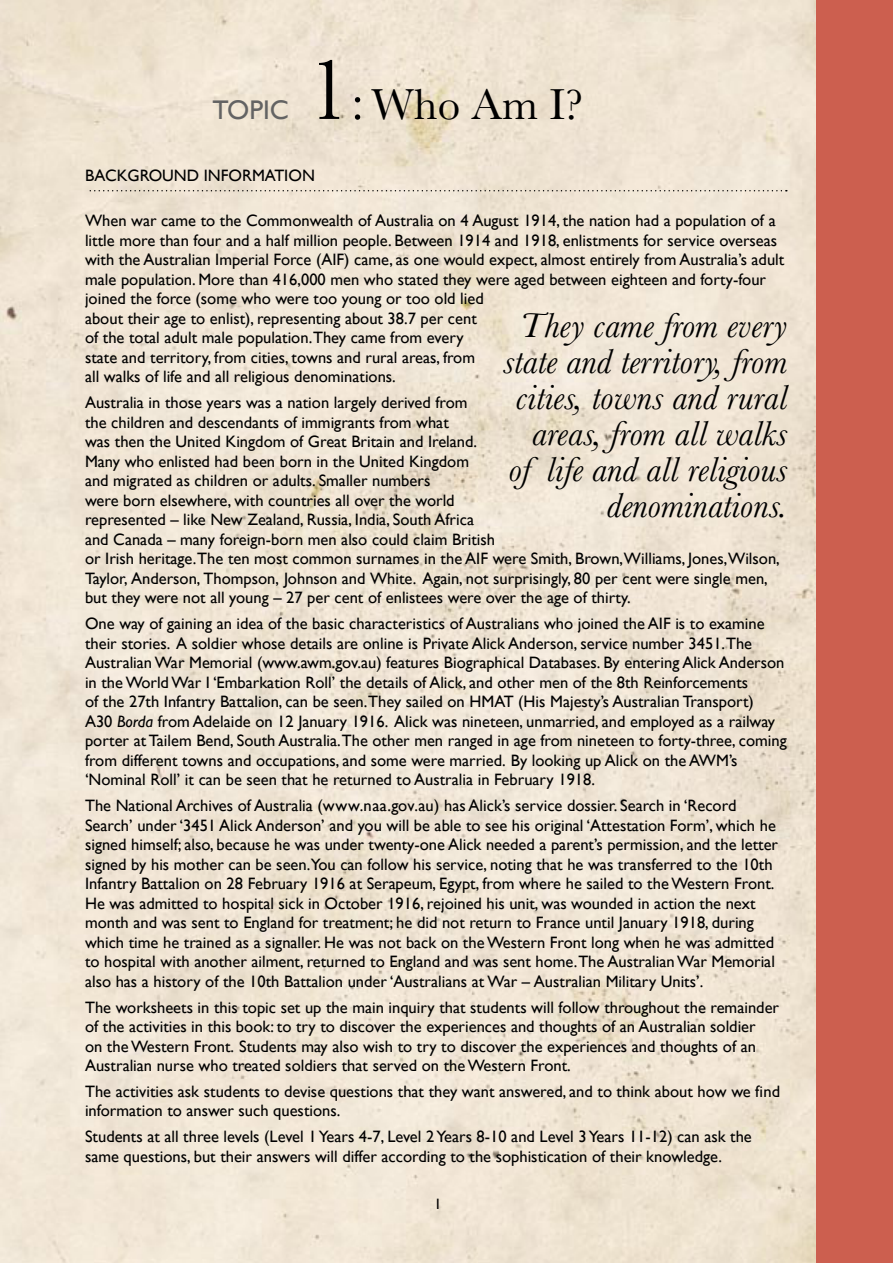
<style>
.page{position:relative;width:894px;height:1263px;background:#fff}
.page>*{position:absolute;margin:0;border:0;box-sizing:border-box;transform-origin:0 0}
.t1{font:45px "Baskerville";color:#000}
.t2{font:italic 36px/36px "Baskerville";color:#000;text-align:right}
.t3{font:27px "Gill Sans";color:#636363}
.t4{font:16.5px/19.5px "Gill Sans";color:#000}
.t5{font:15px "Gill Sans";color:#000}
.s1{font-size:90px}
.s2{font-size:51px}
.s3{font-style:italic}
</style>
<div class="page">
<img style="left:0;top:0;width:816px;height:1263px">
<svg style="left:90px;top:190px;width:697px;height:1px"></svg>
<div style="left:816px;top:0;width:77px;height:1263px;background:#cc5f4f"></div>
<h3 class="t3" style="left:213px;top:101px;width:78px">TOPIC</h3>
<h1 class="t1" style="left:306px;top:79px;width:279px"><span class="s1">1</span><span class="s2">:</span> Who Am I?</h1>
<p class="t4" style="left:85px;top:168px;width:231px">BACKGROUND INFORMATION</p>
<p class="t4" style="left:85px;top:213px;width:701px">When war came to the Commonwealth of Australia on 4 August 1914, the nation had a population of a little more than four and a half million people. Between 1914 and 1918, enlistments for service overseas with the Australian Imperial Force (AIF) came, as one would expect, almost entirely from Australia’s adult male population. More than 416,000 men who stated they were aged between eighteen and forty-four joined the force (some who were too young or too old lied<br>about their age to enlist), representing about 38.7 per cent<br>of the total adult male population.They came from every<br>state and territory, from cities, towns and rural areas, from<br>all walks of life and all religious denominations.</p>
<p class="t4" style="left:85px;top:395px;width:696px">Australia in those years was a nation largely derived from<br>the children and descendants of immigrants from what<br>was then the United Kingdom of Great Britain and Ireland.<br>Many who enlisted had been born in the United Kingdom<br>and migrated as children or adults. Smaller numbers<br>were born elsewhere, with countries all over the world<br>represented – like New Zealand, Russia, India, South Africa<br>and Canada – many foreign-born men also could claim British<br>or Irish heritage.The ten most common surnames in the AIF were Smith, Brown,Williams, Jones,Wilson, Taylor, Anderson, Thompson, Johnson and White. Again, not surprisingly, 80 per cent were single men, but they were not all young – 27 per cent of enlistees were over the age of thirty.</p>
<p class="t4" style="left:85px;top:616px;width:703px">One way of gaining an idea of the basic characteristics of Australians who joined the AIF is to examine their stories. A soldier whose details are online is Private Alick Anderson, service number 3451.The AustralianWar Memorial (www.awm.gov.au) features Biographical Databases. By entering Alick Anderson in theWorldWar I ‘Embarkation Roll’ the details of Alick, and other men of the 8th Reinforcements<br>of the 27th Infantry Battalion, can be seen.They sailed on HMAT (His Majesty’s Australian Transport)<br>A30 <span class="s3">Borda</span> from Adelaide on 12 January 1916. Alick was nineteen, unmarried, and employed as a railway porter at Tailem Bend, South Australia.The other men ranged in age from nineteen to forty-three, coming from different towns and occupations, and some were married. By looking up Alick on the AWM’s ‘Nominal Roll’ it can be seen that he returned to Australia in February 1918.</p>
<p class="t4" style="left:85px;top:798px;width:695px">The National Archives of Australia (www.naa.gov.au) has Alick’s service dossier. Search in ‘Record Search’ under ‘3451 Alick Anderson’ and you will be able to see his original ‘Attestation Form’, which he signed himself; also, because he was under twenty-one Alick needed a parent’s permission, and the letter signed by his mother can be seen.You can follow his service, noting that he was transferred to the 10th Infantry Battalion on 28 February 1916 at Serapeum, Egypt, from where he sailed to theWestern Front.<br>He was admitted to hospital sick in October 1916, rejoined his unit, was wounded in action the next month and was sent to England for treatment; he did not return to France until January 1918, during which time he trained as a signaller. He was not back on theWestern Front long when he was admitted to hospital with another ailment, returned to England and was sent home.The AustralianWar Memorial also has a history of the 10th Battalion under ‘Australians at War – Australian Military Units’.</p>
<p class="t4" style="left:85px;top:999px;width:696px">The worksheets in this topic set up the main inquiry that students will follow throughout the remainder of the activities in this book: to try to discover the experiences and thoughts of an Australian soldier<br>on theWestern Front. Students may also wish to try to discover the experiences and thoughts of an Australian nurse who treated soldiers that served on theWestern Front.</p>
<p class="t4" style="left:85px;top:1083px;width:697px">The activities ask students to devise questions that they want answered, and to think about how we find information to answer such questions.</p>
<p class="t4" style="left:85px;top:1129px;width:668px">Students at all three levels (Level 1Years 4-7, Level 2Years 8-10 and Level 3Years 11-12) can ask the same questions, but their answers will differ according to the sophistication of their knowledge.</p>
<h2 class="t2" style="left:503px;top:308px;width:286px">They came from every state and territory, from cities, towns and rural areas, from all walks of life and all religious denominations.</h2>
<p class="t5" style="left:434px;top:1199px;width:9px">1</p>
</div>
